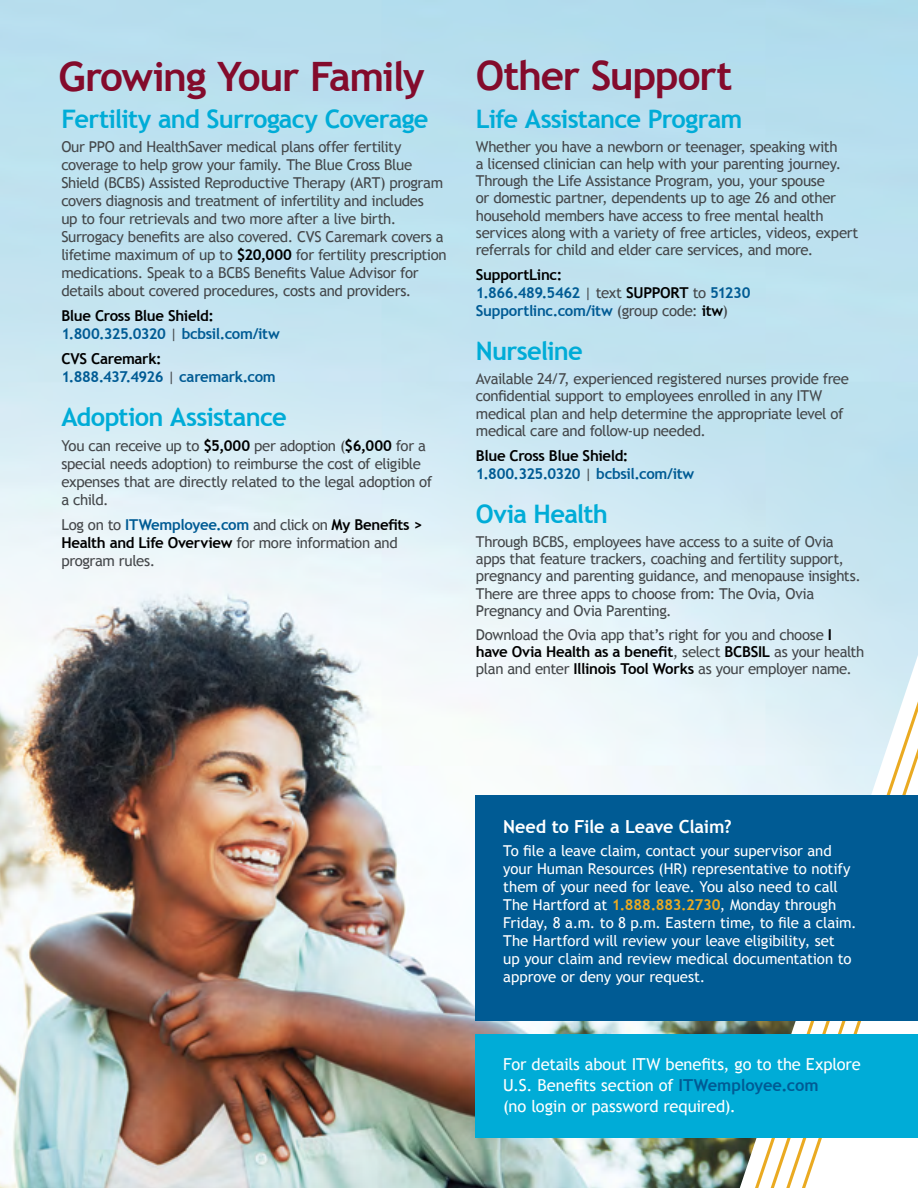
<style>
.page{position:relative;width:918px;height:1188px;background:#fff}
.page>*{position:absolute;margin:0;border:0;box-sizing:border-box;transform-origin:0 0}
.t1{font:700 40.5px "Trebuchet MS";letter-spacing:-.03em;color:#830b2c}
._2018_level_1_head{font:700 25.5px "Trebuchet MS";letter-spacing:-.03em;color:#00acd7}
.table-body{font:700 18px "Trebuchet MS";letter-spacing:-.01em;color:#fff}
.table-body-2{font:16.5px/21px "Trebuchet MS";letter-spacing:-.005em;color:#fff}
.table-body-3{font:15px/17.2px "Trebuchet MS";letter-spacing:-.025em;color:#44474a}
.table-body-4{font:15px/18px "Trebuchet MS";letter-spacing:-.005em;color:#fff}
._2018_level_1_head-2{font:700 15px/18px "Trebuchet MS";letter-spacing:-.025em;color:#005b94}
.table-body-5{font:700 15px/18px "Trebuchet MS";letter-spacing:-.02em;color:#005b94}
.s1{font-weight:700;color:#000}
.s2{color:#000}
.s3{font-weight:400;color:#44474a}
.s4{font-weight:700;color:#005b94}
.s5{font-weight:700;color:#eaaa21}
</style>
<div class="page">
<img style="left:0;top:0;width:918px;height:1188px">
<svg style="left:740px;top:655px;width:178px;height:533px;background:#d4e6ec"></svg>
<svg style="left:755px;top:701px;width:163px;height:487px;fill:#dff0f6"></svg>
<svg style="left:771px;top:748px;width:147px;height:440px;fill:#e7f3f9"></svg>
<svg style="left:802px;top:1020px;width:116px;height:168px"></svg>
<div style="left:476px;top:1034px;width:442px;height:104px;background:#00acd7"></div>
<div style="left:476px;top:795px;width:442px;height:225px;background:#005b94"></div>
<p class="t1" style="left:58px;top:51px;width:368px">Growing Your Family</p>
<p class="_2018_level_1_head" style="left:61px;top:103px;width:369px">Fertility and Surrogacy Coverage</p>
<p class="table-body-3" style="left:61px;top:138px;width:387px;line-height:18px">Our PPO and HealthSaver medical plans offer fertility coverage to help grow your family. The Blue Cross Blue Shield (BCBS) Assisted Reproductive Therapy (ART) program covers diagnosis and treatment of infertility and includes<br>up to four retrievals and two more after a live birth.<br>Surrogacy benefits are also covered. CVS Caremark covers a lifetime maximum of up to <span class="s1">$20,000</span> for fertility prescription medications. Speak to a BCBS Benefits Value Advisor for details about covered procedures, costs and providers.</p>
<p class="_2018_level_1_head-2" style="left:61px;top:307px;width:220px"><span class="s2">Blue Cross Blue Shield:<br></span>1.800.325.0320 <span class="s3">|</span> bcbsil.com/itw</p>
<p class="table-body-5" style="left:61px;top:349px;width:216px"><span class="s2">CVS Caremark:<br></span>1.888.437.4926 <span class="s3">|</span> caremark.com</p>
<p class="_2018_level_1_head" style="left:61px;top:401px;width:227px">Adoption Assistance</p>
<p class="table-body-3" style="left:61px;top:437px;width:373px;line-height:18px">You can receive up to <span class="s1">$5,000</span> per adoption (<span class="s1">$6,000</span> for a special needs adoption) to reimburse the cost of eligible expenses that are directly related to the legal adoption of a child.</p>
<p class="table-body-3" style="left:61px;top:515px;width:363px;line-height:18px">Log on to <span class="s4">ITWemployee.com</span> and click on <span class="s1">My Benefits &gt;<br>Health and Life Overview</span> for more information and program rules.</p>
<p class="t1" style="left:476px;top:51px;width:258px">Other Support</p>
<p class="_2018_level_1_head" style="left:476px;top:103px;width:268px">Life Assistance Program</p>
<p class="table-body-3" style="left:476px;top:138px;width:384px">Whether you have a newborn or teenager, speaking with<br>a licensed clinician can help with your parenting journey.<br>Through the Life Assistance Program, you, your spouse<br>or domestic partner, dependents up to age 26 and other household members have access to free mental health services along with a variety of free articles, videos, expert referrals for child and elder care services, and more.</p>
<p class="_2018_level_1_head-2" style="left:476px;top:265px;width:276px"><span class="s2">SupportLinc:<br></span>1.866.489.5462 <span class="s3">| text</span> <span class="s2">SUPPORT</span> <span class="s3">to</span> 51230<br>Supportlinc.com/itw <span class="s3">(group code:</span> <span class="s2">itw</span><span class="s3">)</span></p>
<p class="_2018_level_1_head" style="left:476px;top:335px;width:108px">Nurseline</p>
<p class="table-body-3" style="left:476px;top:370px;width:375px">Available 24/7, experienced registered nurses provide free confidential support to employees enrolled in any ITW medical plan and help determine the appropriate level of medical care and follow-up needed.</p>
<p class="_2018_level_1_head-2" style="left:476px;top:446px;width:220px"><span class="s2">Blue Cross Blue Shield:<br></span>1.800.325.0320 <span class="s3">|</span> bcbsil.com/itw</p>
<p class="_2018_level_1_head" style="left:476px;top:498px;width:133px">Ovia Health</p>
<p class="table-body-3" style="left:476px;top:533px;width:386px">Through BCBS, employees have access to a suite of Ovia apps that feature trackers, coaching and fertility support, pregnancy and parenting guidance, and menopause insights.<br>There are three apps to choose from: The Ovia, Ovia Pregnancy and Ovia Parenting.</p>
<p class="table-body-3" style="left:476px;top:626px;width:390px">Download the Ovia app that’s right for you and choose <span class="s1">I have Ovia Health as a benefit</span>, select <span class="s1">BCBSIL</span> as your health plan and enter <span class="s1">Illinois Tool Works</span> as your employer name.</p>
<p class="table-body" style="left:503px;top:816px;width:230px">Need to File a Leave Claim?</p>
<p class="table-body-4" style="left:503px;top:841px;width:355px">To file a leave claim, contact your supervisor and your Human Resources (HR) representative to notify them of your need for leave. You also need to call The Hartford at <span class="s5">1.888.883.2730</span>, Monday through Friday, 8 a.m. to 8 p.m. Eastern time, to file a claim.<br>The Hartford will review your leave eligibility, set<br>up your claim and review medical documentation to approve or deny your request.</p>
<p class="table-body-2" style="left:503px;top:1054px;width:359px">For details about ITW benefits, go to the Explore<br>U.S. Benefits section of <span class="s4">ITWemployee.com<br></span>(no login or password required).</p>
</div>
